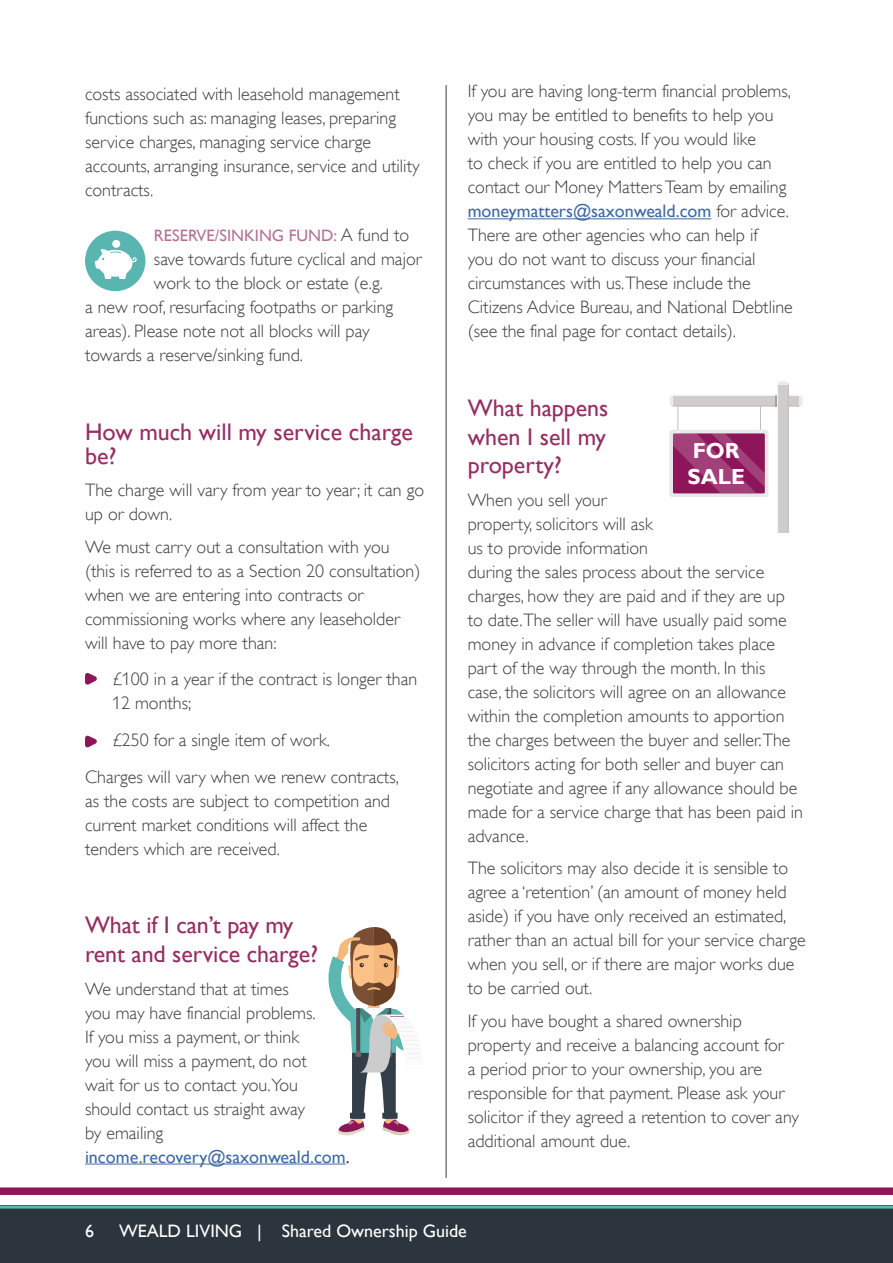
<style>
.page{position:relative;width:893px;height:1263px;background:#fff}
.page>*{position:absolute;margin:0;border:0;box-sizing:border-box;transform-origin:0 0}
.t1{font:24px/28.8px "Gill Alt One";color:#962e63}
.t2{font:700 21.75px/26.1px "Gill Alt One";color:#fff}
.t3{font:300 18px/24px "Gill Alt One";color:#3c3c3b}
.t4{font:18px "Gill Alt One";color:#fff}
.t5{font:16.5px "Gill Alt One";color:#b37294}
.s1{font-weight:300;font-size:18px;color:#3c3c3b}
.s2{font-weight:400;color:#3f68a5}
.s3{font-weight:400}
</style>
<div class="page">
<div style="left:0;top:1205px;width:893px;height:58px;background:#2c353e"></div>
<div style="left:0;top:1187px;width:893px;height:8px;background:#8d1558"></div>
<hr style="left:0;top:1205px;width:893px;height:3px;background:#5ab7b2">
<hr style="left:85px;top:1163px;width:261px;height:1px;background:#3f68a5">
<hr style="left:446px;top:85px;width:1px;height:1093px;background:#333f49">
<svg style="left:328px;top:927px;width:93px;height:209px"></svg>
<hr style="left:468px;top:218px;width:243px;height:1px;background:#3f68a5">
<svg style="left:85px;top:735px;width:12px;height:13px"></svg>
<svg style="left:85px;top:673px;width:12px;height:12px"></svg>
<svg style="left:669px;top:382px;width:133px;height:150px"></svg>
<div style="left:85px;top:231px;width:60px;height:60px;background:#59b5b0;border-radius:50%"></div>
<svg style="left:95px;top:240px;width:42px;height:39px"></svg>
<p class="t3" style="left:85px;top:82px;width:336px">costs associated with leasehold management functions such as: managing leases, preparing service charges, managing service charge accounts, arranging insurance, service and utility contracts.</p>
<p class="t5" style="left:154px;top:226px;width:257px">RESERVE/SINKING FUND: <span class="s1">A fund to</span></p>
<p class="t3" style="left:154px;top:247px;width:269px">save towards future cyclical and major</p>
<p class="t3" style="left:154px;top:271px;width:231px">work to the block or estate (e.g.</p>
<p class="t3" style="left:85px;top:295px;width:310px">a new roof, resurfacing footpaths or parking</p>
<p class="t3" style="left:85px;top:319px;width:286px">areas). Please note not all blocks will pay</p>
<p class="t3" style="left:85px;top:343px;width:219px">towards a reserve/sinking fund.</p>
<h1 class="t1" style="left:85px;top:419px;width:329px;line-height:24px">How much will my service charge be?</h1>
<p class="t3" style="left:85px;top:478px;width:341px">The charge will vary from year to year; it can go up or down.</p>
<p class="t3" style="left:85px;top:535px;width:337px">We must carry out a consultation with you (this is referred to as a Section 20 consultation) when we are entering into contracts or commissioning works where any leaseholder will have to pay more than:</p>
<p class="t3" style="left:112px;top:667px;width:307px;text-indent:-27px">• £100 in a year if the contract is longer than<br>12 months;</p>
<p class="t3" style="left:85px;top:722px;width:315px;line-height:36.8px">• £250 for a single item of work.<br>Charges will vary when we renew contracts,</p>
<p class="t3" style="left:85px;top:789px;width:307px">as the costs are subject to competition and current market conditions will affect the tenders which are received.</p>
<h1 class="t1" style="left:85px;top:911px;width:234px">What if I can’t pay my rent and service charge?</h1>
<p class="t3" style="left:85px;top:976px;width:266px">We understand that at times<br>you may have financial problems.<br>If you miss a payment, or think<br>you will miss a payment, do not<br>wait for us to contact you.You<br>should contact us straight away<br>by emailing <span class="s2">income.recovery@saxonweald.com</span><span class="s3">.</span></p>
<p class="t3" style="left:468px;top:79px;width:327px">If you are having long-term financial problems, you may be entitled to benefits to help you with your housing costs. If you would like<br>to check if you are entitled to help you can contact our Money Matters Team by emailing <span class="s2">moneymatters@saxonweald.com</span> for advice.<br>There are other agencies who can help if<br>you do not want to discuss your financial circumstances with us.These include the Citizens Advice Bureau, and National Debtline (see the final page for contact details).</p>
<h1 class="t1" style="left:468px;top:393px;width:142px;text-align:justify">What happens when I sell my property?</h1>
<p class="t3" style="left:468px;top:488px;width:337px">When you sell your<br>property, solicitors will ask<br>us to provide information<br>during the sales process about the service charges, how they are paid and if they are up to date.The seller will have usually paid some money in advance if completion takes place part of the way through the month. In this case, the solicitors will agree on an allowance within the completion amounts to apportion the charges between the buyer and seller.The solicitors acting for both seller and buyer can negotiate and agree if any allowance should be made for a service charge that has been paid in advance.</p>
<p class="t3" style="left:468px;top:856px;width:339px">The solicitors may also decide it is sensible to agree a ‘retention’ (an amount of money held aside) if you have only received an estimated, rather than an actual bill for your service charge when you sell, or if there are major works due to be carried out.</p>
<p class="t3" style="left:468px;top:1009px;width:333px">If you have bought a shared ownership property and receive a balancing account for<br>a period prior to your ownership, you are responsible for that payment. Please ask your solicitor if they agreed a retention to cover any additional amount due.</p>
<p class="t2" style="left:688px;top:438px;width:59px">FOR<br>SALE</p>
<p class="t4" style="left:85px;top:1220px;width:10px">6</p>
<p class="t4" style="left:119px;top:1220px;width:349px">WEALD LIVING | Shared Ownership Guide</p>
</div>
